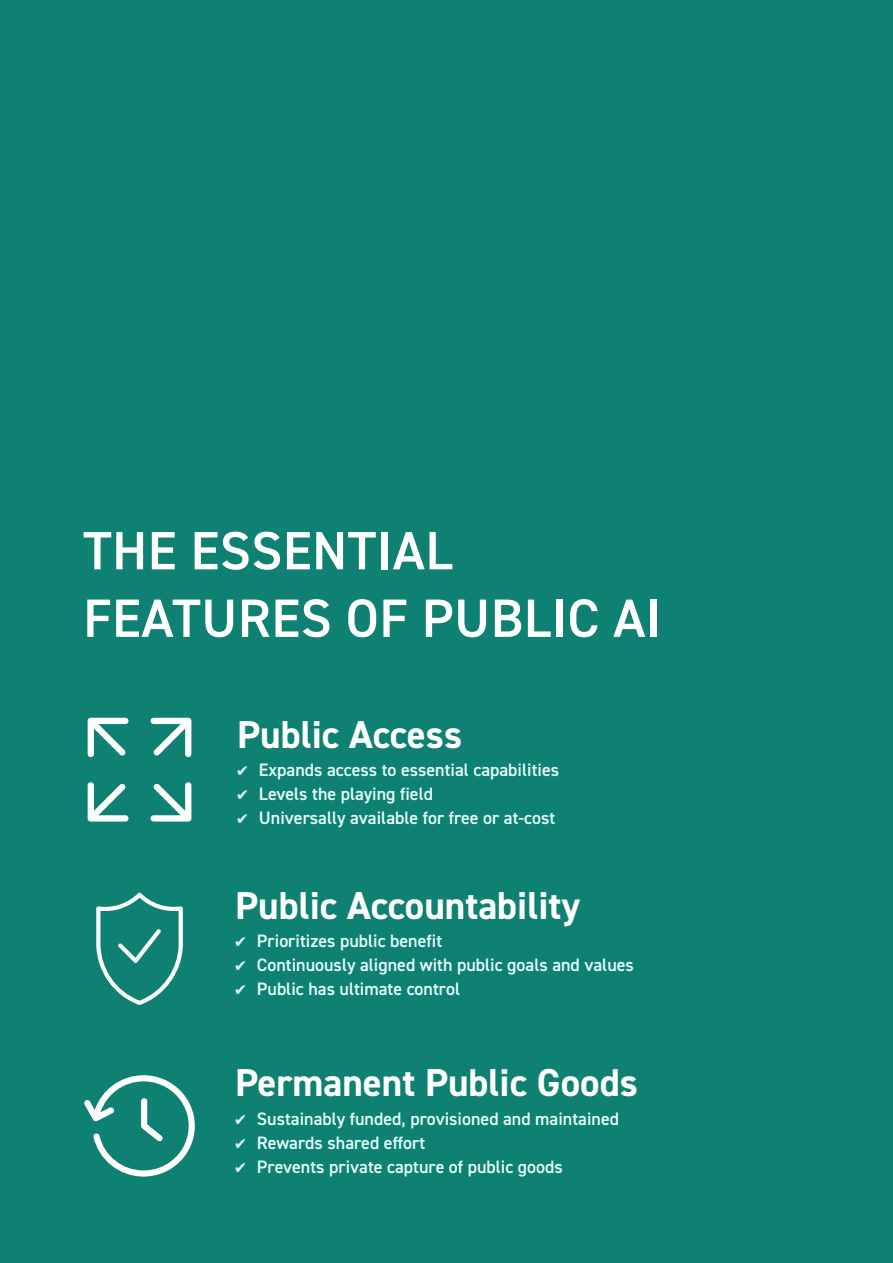
<style>
.page{position:relative;width:893px;height:1263px;background:#0e8172}
.page>*{position:absolute;margin:0;border:0;box-sizing:border-box;transform-origin:0 0}
.t1{font:600 54px/67.5px "DIN2014";letter-spacing:.01em;color:#fff}
.t2{font:700 39px "DIN2014";color:#fff}
.t3{font:600 18px "DIN2014";color:#e6fffc}
.s1{font-family:"Menlo";font-weight:400}
</style>
<div class="page">
<svg style="left:88px;top:718px;width:41px;height:39px"></svg>
<svg style="left:88px;top:782px;width:41px;height:39px"></svg>
<svg style="left:151px;top:782px;width:40px;height:39px"></svg>
<svg style="left:151px;top:718px;width:40px;height:39px"></svg>
<svg style="left:96px;top:892px;width:87px;height:113px"></svg>
<svg style="left:84px;top:1075px;width:111px;height:101px"></svg>
<h1 class="t1" style="left:83px;top:516px;width:580px">THE ESSENTIAL<br>FEATURES OF PUBLIC AI</h1>
<h2 class="t2" style="left:237px;top:708px;width:226px">Public Access</h2>
<p class="t3" style="left:237px;top:758px;width:323px"><span class="s1">✔</span> Expands access to essential capabilities</p>
<p class="t3" style="left:237px;top:782px;width:197px"><span class="s1">✔</span> Levels the playing field</p>
<p class="t3" style="left:237px;top:806px;width:320px"><span class="s1">✔</span> Universally available for free or at-cost</p>
<h2 class="t2" style="left:235px;top:879px;width:346px">Public Accountability</h2>
<p class="t3" style="left:235px;top:929px;width:208px"><span class="s1">✔</span> Prioritizes public benefit</p>
<p class="t3" style="left:235px;top:953px;width:400px"><span class="s1">✔</span> Continuously aligned with public goals and values</p>
<p class="t3" style="left:235px;top:977px;width:226px"><span class="s1">✔</span> Public has ultimate control</p>
<h2 class="t2" style="left:235px;top:1057px;width:404px">Permanent Public Goods</h2>
<p class="t3" style="left:235px;top:1106px;width:385px"><span class="s1">✔</span> Sustainably funded, provisioned and maintained</p>
<p class="t3" style="left:235px;top:1130px;width:192px"><span class="s1">✔</span> Rewards shared effort</p>
<p class="t3" style="left:235px;top:1154px;width:329px"><span class="s1">✔</span> Prevents private capture of public goods</p>
</div>
